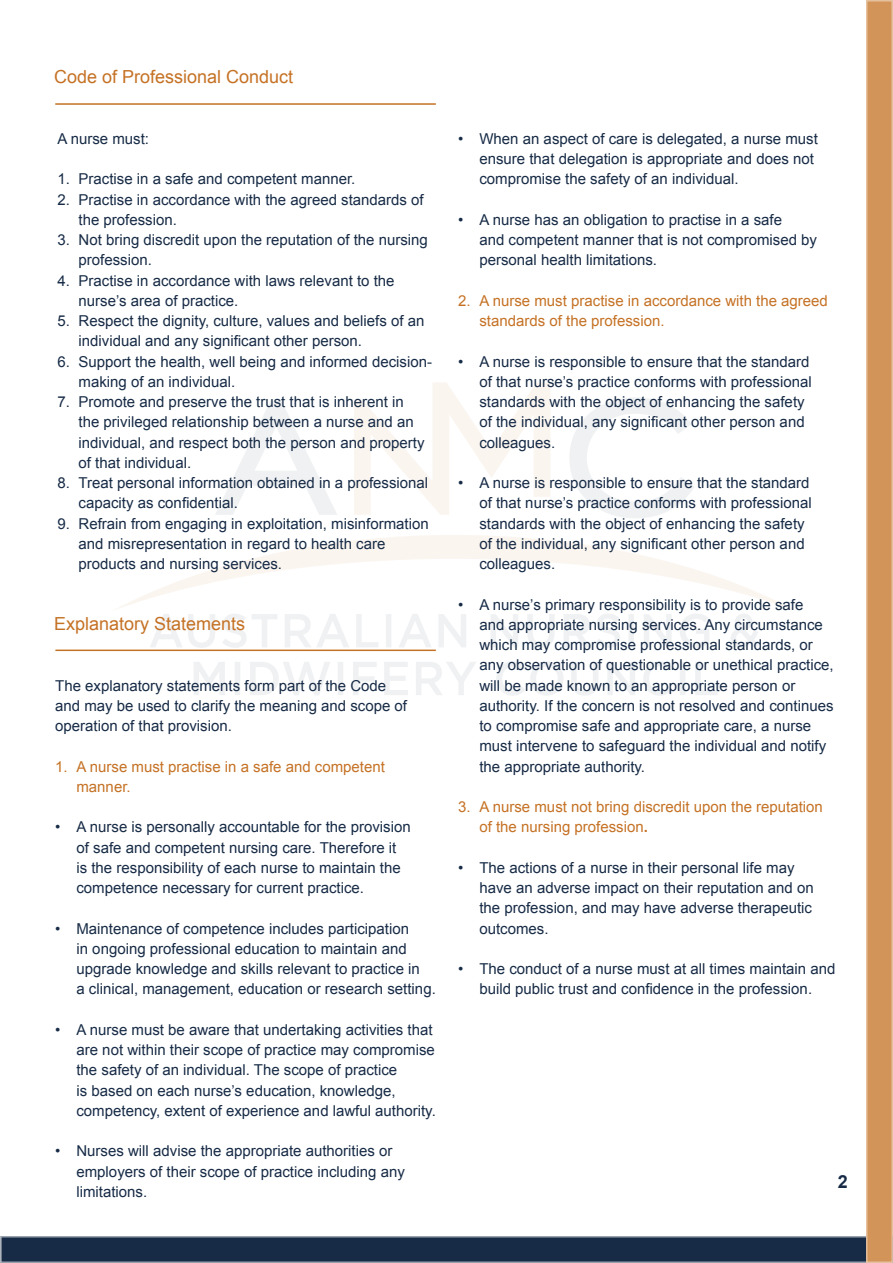
<style>
.page{position:relative;width:893px;height:1263px;background:#fff}
.page>*{position:absolute;margin:0;border:0;box-sizing:border-box;transform-origin:0 0}
._00255_Heading{font:18px "Arial";color:#c57225}
.t1{font:700 18px "Arial";color:#172b46}
._00255_body_text_indent{font:15px/20.2px "Arial";color:#172b46}
._00255_body_text_indent-2{font:15px/20.2px "Arial";color:#c57225}
._00255_body_text{font:15px/20.2px "Arial";color:#172b46}
._00255_1__sub_head{font:15px/20.2px "Arial";color:#c57225}
.s1{font-weight:700}
</style>
<div class="page">
<div style="left:1px;top:1237px;width:891px;height:25px;background:#172b46"></div>
<div style="left:0;top:1236px;width:893px;height:27px;border:2px solid #97a0ac"></div>
<div style="left:867px;top:1px;width:25px;height:1261px;background:#d39459"></div>
<div style="left:866px;top:0;width:27px;height:1263px;border:2px solid #e5c09d"></div>
<svg style="left:892px;top:0;width:1px;height:1263px"></svg>
<svg style="left:117px;top:535px;width:674px;height:74px"></svg>
<svg style="left:354px;top:383px;width:196px;height:132px"></svg>
<svg style="left:215px;top:401px;width:122px;height:114px"></svg>
<svg style="left:569px;top:397px;width:125px;height:121px"></svg>
<svg style="left:194px;top:662px;width:31px;height:33px"></svg>
<svg style="left:235px;top:662px;width:5px;height:33px"></svg>
<svg style="left:250px;top:662px;width:80px;height:33px"></svg>
<svg style="left:338px;top:662px;width:5px;height:33px"></svg>
<svg style="left:353px;top:662px;width:24px;height:33px"></svg>
<svg style="left:384px;top:662px;width:24px;height:33px"></svg>
<svg style="left:416px;top:662px;width:60px;height:33px"></svg>
<svg style="left:496px;top:661px;width:67px;height:35px"></svg>
<svg style="left:571px;top:662px;width:27px;height:34px"></svg>
<svg style="left:608px;top:662px;width:27px;height:33px"></svg>
<svg style="left:643px;top:661px;width:29px;height:35px"></svg>
<svg style="left:680px;top:662px;width:5px;height:33px"></svg>
<svg style="left:695px;top:662px;width:22px;height:33px"></svg>
<svg style="left:150px;top:614px;width:65px;height:34px"></svg>
<svg style="left:222px;top:614px;width:55px;height:34px"></svg>
<svg style="left:285px;top:614px;width:64px;height:33px"></svg>
<svg style="left:356px;top:614px;width:22px;height:33px"></svg>
<svg style="left:386px;top:614px;width:5px;height:33px"></svg>
<svg style="left:399px;top:614px;width:32px;height:33px"></svg>
<svg style="left:439px;top:614px;width:27px;height:33px"></svg>
<svg style="left:491px;top:614px;width:27px;height:33px"></svg>
<svg style="left:527px;top:614px;width:27px;height:34px"></svg>
<svg style="left:564px;top:614px;width:56px;height:34px"></svg>
<svg style="left:629px;top:614px;width:5px;height:33px"></svg>
<svg style="left:644px;top:614px;width:27px;height:33px"></svg>
<svg style="left:680px;top:614px;width:29px;height:34px"></svg>
<svg style="left:731px;top:614px;width:28px;height:34px"></svg>
<hr style="left:55px;top:103px;width:381px;height:2px;background:#c57225">
<hr style="left:55px;top:649px;width:381px;height:2px;background:#c57225">
<p class="_00255_Heading" style="left:54px;top:65px;width:241px">Code of Professional Conduct</p>
<p class="_00255_body_text_indent" style="left:57px;top:129px;width:93px">A nurse must:</p>
<p class="_00255_body_text_indent" style="left:57px;top:169px;width:300px">1. Practise in a safe and competent manner.</p>
<p class="_00255_body_text_indent" style="left:79px;top:189px;width:347px;text-indent:-21px">2. Practise in accordance with the agreed standards of the profession.</p>
<p class="_00255_body_text_indent" style="left:79px;top:230px;width:351px;text-indent:-21px">3. Not bring discredit upon the reputation of the nursing profession.</p>
<p class="_00255_body_text_indent" style="left:79px;top:270px;width:317px;text-indent:-21px">4. Practise in accordance with laws relevant to the nurse’s area of practice.</p>
<p class="_00255_body_text_indent" style="left:79px;top:311px;width:347px;text-indent:-21px">5. Respect the dignity, culture, values and beliefs of an individual and any significant other person.</p>
<p class="_00255_body_text_indent" style="left:79px;top:351px;width:355px;text-indent:-21px">6. Support the health, well being and informed decision&shy;making of an individual.</p>
<p class="_00255_body_text_indent" style="left:79px;top:392px;width:348px;text-indent:-21px">7. Promote and preserve the trust that is inherent in the privileged relationship between a nurse and an individual, and respect both the person and property of that individual.</p>
<p class="_00255_body_text_indent" style="left:79px;top:473px;width:351px;text-indent:-21px">8. Treat personal information obtained in a professional capacity as confidential.</p>
<p class="_00255_body_text_indent" style="left:79px;top:513px;width:352px;text-indent:-21px">9. Refrain from engaging in exploitation, misinformation and misrepresentation in regard to health care products and nursing services.</p>
<p class="_00255_Heading" style="left:54px;top:612px;width:193px">Explanatory Statements</p>
<p class="_00255_body_text" style="left:55px;top:675px;width:353px">The explanatory statements form part of the Code and may be used to clarify the meaning and scope of operation of that provision.</p>
<p class="_00255_1__sub_head" style="left:76px;top:756px;width:310px;text-indent:-21px">1. A nurse must practise in a safe and competent manner.</p>
<p class="_00255_body_text_indent" style="left:76px;top:817px;width:336px;text-indent:-21px">• A nurse is personally accountable for the provision of safe and competent nursing care. Therefore it is the responsibility of each nurse to maintain the competence necessary for current practice.</p>
<p class="_00255_body_text_indent" style="left:76px;top:918px;width:361px;text-indent:-21px">• Maintenance of competence includes participation<br>in ongoing professional education to maintain and upgrade knowledge and skills relevant to practice in<br>a clinical, management, education or research setting.</p>
<p class="_00255_body_text_indent" style="left:76px;top:1020px;width:361px;text-indent:-21px">• A nurse must be aware that undertaking activities that are not within their scope of practice may compromise the safety of an individual. The scope of practice<br>is based on each nurse’s education, knowledge, competency, extent of experience and lawful authority.</p>
<p class="_00255_body_text_indent" style="left:76px;top:1141px;width:330px;text-indent:-21px">• Nurses will advise the appropriate authorities or employers of their scope of practice including any limitations.</p>
<p class="_00255_body_text_indent" style="left:479px;top:129px;width:340px;text-indent:-21px">• When an aspect of care is delegated, a nurse must ensure that delegation is appropriate and does not compromise the safety of an individual.</p>
<p class="_00255_body_text_indent" style="left:479px;top:210px;width:339px;text-indent:-21px">• A nurse has an obligation to practise in a safe<br>and competent manner that is not compromised by personal health limitations.</p>
<p class="_00255_body_text_indent-2" style="left:479px;top:291px;width:350px;text-indent:-21px">2. A nurse must practise in accordance with the agreed standards of the profession.</p>
<p class="_00255_body_text_indent" style="left:479px;top:351px;width:334px;text-indent:-21px">• A nurse is responsible to ensure that the standard of that nurse’s practice conforms with professional standards with the object of enhancing the safety of the individual, any significant other person and colleagues.</p>
<p class="_00255_body_text_indent" style="left:479px;top:473px;width:334px;text-indent:-21px">• A nurse is responsible to ensure that the standard of that nurse’s practice conforms with professional standards with the object of enhancing the safety of the individual, any significant other person and colleagues.</p>
<p class="_00255_body_text_indent" style="left:479px;top:594px;width:356px;text-indent:-21px">• A nurse’s primary responsibility is to provide safe<br>and appropriate nursing services. Any circumstance which may compromise professional standards, or any observation of questionable or unethical practice, will be made known to an appropriate person or authority. If the concern is not resolved and continues to compromise safe and appropriate care, a nurse must intervene to safeguard the individual and notify the appropriate authority.</p>
<p class="_00255_body_text_indent-2" style="left:479px;top:797px;width:345px;text-indent:-21px">3. A nurse must not bring discredit upon the reputation of the nursing profession<span class="s1">.</span></p>
<p class="_00255_body_text_indent" style="left:479px;top:858px;width:336px;text-indent:-21px">• The actions of a nurse in their personal life may have an adverse impact on their reputation and on the profession, and may have adverse therapeutic outcomes.</p>
<p class="_00255_body_text_indent" style="left:458px;top:959px;width:379px;text-align:center">• The conduct of a nurse must at all times maintain and build public trust and confidence in the profession.</p>
<p class="t1" style="left:838px;top:1170px;width:12px">2</p>
</div>
